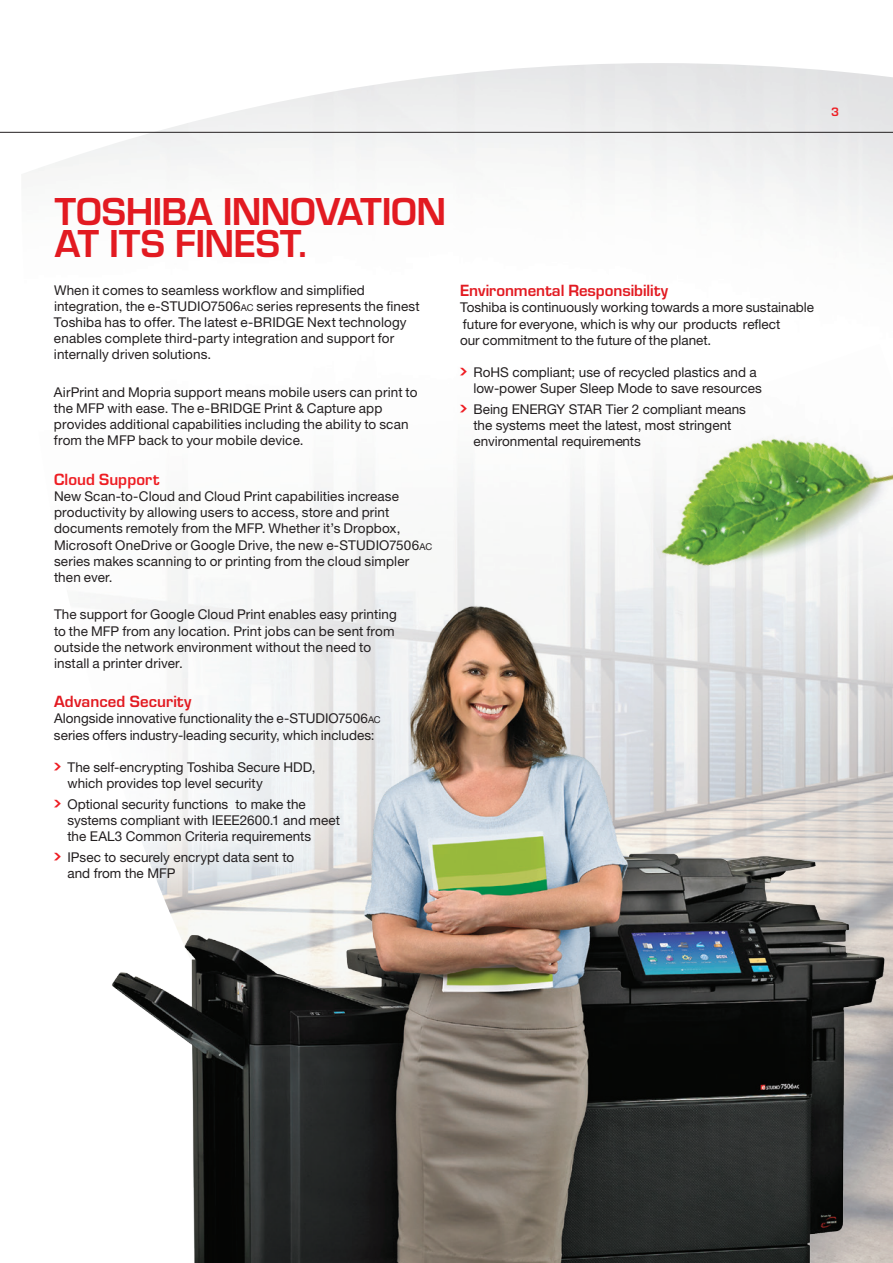
<style>
.page{position:relative;width:893px;height:1263px;background:#fff}
.page>*{position:absolute;margin:0;border:0;box-sizing:border-box;transform-origin:0 0}
.t1{font:600 36px/32.4px "Eurostile LT Std";letter-spacing:-.015em;color:#e21a21}
.t2{font:600 15px "Eurostile LT Std";color:#e21a21}
.t3{font:600 15px "Eurostile LT Std";letter-spacing:.005em;color:#ee1d23}
.t4{font:13.5px/16.2px "Helvetica Neue LT Std";letter-spacing:.005em;color:#231f20}
.t5{font:600 11.25px "Eurostile LT Std";color:#ee1d23}
.s1{font-size:9.45px}
.s2{font-family:"Chevron";font-size:19.5px;color:#ee1d23}
</style>
<div class="page">
<hr style="left:0;top:132px;width:893px;height:1px;background:#231f20">
<img style="left:617px;top:390px;width:276px;height:176px">
<img style="left:82px;top:566px;width:811px;height:697px">
<p class="t5" style="left:831px;top:104px;width:9px">3</p>
<h1 class="t1" style="left:55px;top:195px;width:393px">TOSHIBA INNOVATION<br>AT ITS FINEST.</h1>
<p class="t4" style="left:54px;top:281px;width:367px">When it comes to seamless workflow and simplified integration, the e-STUDIO7506<span class="s1">AC</span> series represents the finest Toshiba has to offer. The latest e-BRIDGE Next technology enables complete third-party integration and support for internally driven solutions.</p>
<p class="t4" style="left:54px;top:384px;width:365px">AirPrint and Mopria support means mobile users can print to the MFP with ease. The e-BRIDGE Print &amp; Capture app provides additional capabilities including the ability to scan from the MFP back to your mobile device.</p>
<p class="t3" style="left:54px;top:470px;width:107px">Cloud Support</p>
<p class="t4" style="left:54px;top:488px;width:380px">New Scan-to-Cloud and Cloud Print capabilities increase productivity by allowing users to access, store and print documents remotely from the MFP. Whether it’s Dropbox, Microsoft OneDrive or Google Drive, the new e-STUDIO7506<span class="s1">AC </span>series makes scanning to or printing from the cloud simpler then ever.</p>
<p class="t4" style="left:54px;top:606px;width:344px">The support for Google Cloud Print enables easy printing to the MFP from any location. Print jobs can be sent from outside the network environment without the need to install a printer driver.</p>
<p class="t2" style="left:54px;top:692px;width:139px">Advanced Security</p>
<p class="t4" style="left:54px;top:710px;width:328px">Alongside innovative functionality the e-STUDIO7506<span class="s1">AC </span>series offers industry-leading security, which includes:</p>
<p class="t4" style="left:68px;top:759px;width:250px;text-indent:-14px"><span class="s2">•</span> The self-encrypting Toshiba Secure HDD, which provides top level security</p>
<p class="t4" style="left:68px;top:796px;width:274px;text-indent:-14px"><span class="s2">•</span> Optional security functions to make the systems compliant with IEEE2600.1 and meet the EAL3 Common Criteria requirements</p>
<p class="t4" style="left:68px;top:848px;width:228px;text-indent:-14px"><span class="s2">•</span> IPsec to securely encrypt data sent to and from the MFP</p>
<p class="t2" style="left:460px;top:281px;width:210px">Environmental Responsibility</p>
<p class="t4" style="left:460px;top:299px;width:356px">Toshiba is continuously working towards a more sustainable future for everyone, which is why our products reflect<br>our commitment to the future of the planet.</p>
<p class="t4" style="left:473px;top:364px;width:290px;text-indent:-14px"><span class="s2">•</span> RoHS compliant; use of recycled plastics and a low-power Super Sleep Mode to save resources</p>
<p class="t4" style="left:473px;top:401px;width:274px;text-indent:-14px"><span class="s2">•</span> Being ENERGY STAR Tier 2 compliant means the systems meet the latest, most stringent environmental requirements</p>
</div>
